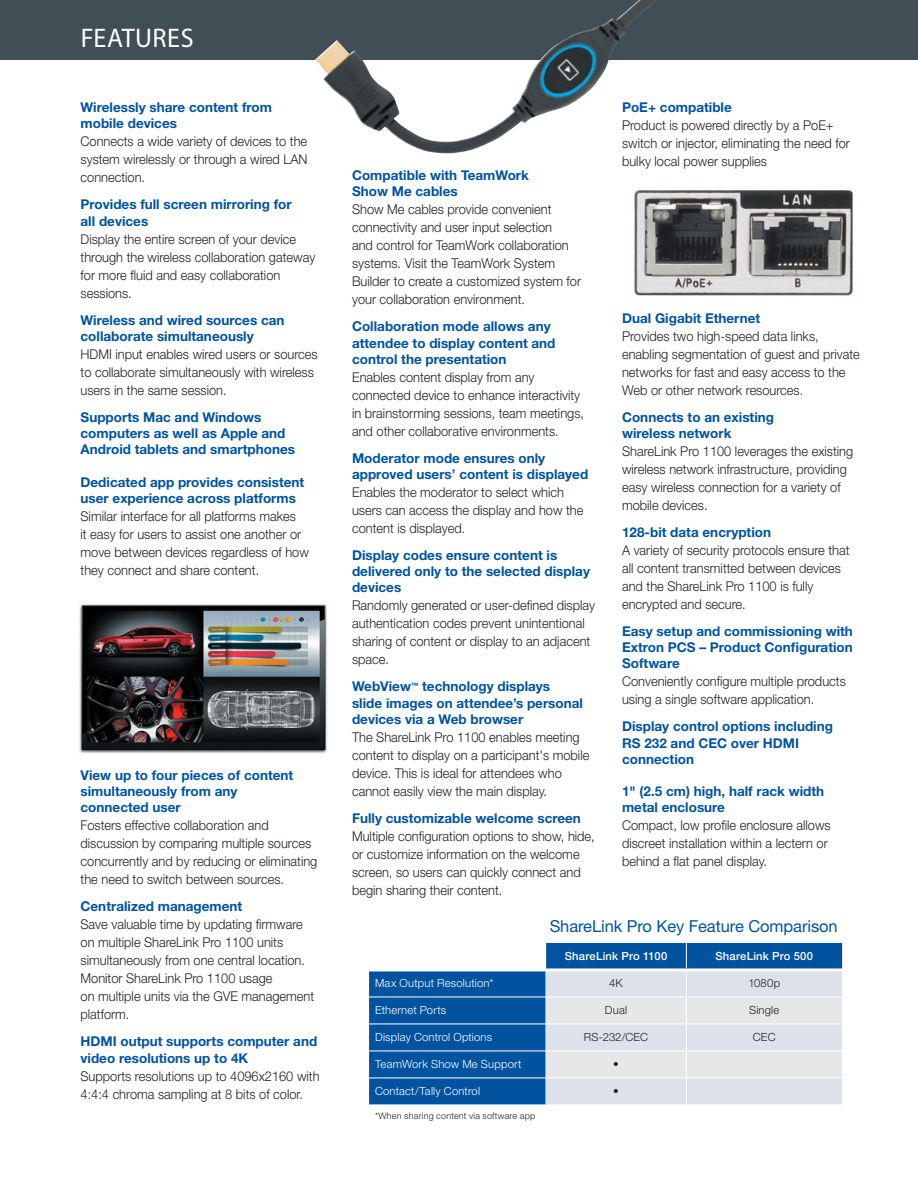
<style>
.page{position:relative;width:918px;height:1188px;background:#fff}
.page>*{position:absolute;margin:0;border:0;box-sizing:border-box;transform-origin:0 0}
.header_main{font:27px "Myriad Pro";letter-spacing:.02em;color:#fff}
.headline{font:16.5px "Helvetica Neue LT Std";letter-spacing:-.005em;color:#0153a0}
.features_bodycopy{font:300 13.5px/18px "Helvetica Neue LT Std";color:#231f20;scale:.95 1}
.features_subhead{font:700 13.5px/16.2px "Helvetica Neue LT Std";color:#0153a0}
._03_npb_product_name{font:300 11.25px "Helvetica Neue LT Std";letter-spacing:.015em;color:#fff}
._03_npb_product_name-2{font:300 11.25px "Helvetica Neue LT Std";letter-spacing:.015em;color:#231f20}
._03_npb_product_name-3{font:500 11.25px "Helvetica Neue LT Std";letter-spacing:.02em;color:#fff}
._03_npb_product_name-4{font:300 9px "Helvetica Neue LT Std";letter-spacing:.025em;color:#231f20}
</style>
<div class="page">
<div style="left:0;top:0;width:918px;height:60px;background:#404e56"></div>
<img style="left:315px;top:0;width:342px;height:154px">
<img style="left:79px;top:604px;width:249px;height:149px">
<img style="left:634px;top:190px;width:219px;height:106px">
<div style="left:369px;top:971px;width:176px;height:134px;background:#0153a0"></div>
<hr style="left:369px;top:1024px;width:177px;height:1px;background:#fff">
<hr style="left:369px;top:1051px;width:177px;height:1px;background:#fff">
<hr style="left:369px;top:1078px;width:177px;height:1px;background:#fff">
<svg style="left:545px;top:943px;width:297px;height:162px;background:#bcccde"></svg>
<hr style="left:369px;top:997px;width:177px;height:1px;background:#fff">
<hr style="left:546px;top:997px;width:140px;height:1px;background:#fff">
<hr style="left:686px;top:997px;width:156px;height:1px;background:#fff">
<hr style="left:369px;top:968px;width:177px;height:3px;background:#fff">
<hr style="left:546px;top:968px;width:140px;height:3px;background:#fff">
<hr style="left:686px;top:968px;width:156px;height:3px;background:#fff">
<p class="header_main" style="left:81px;top:22px;width:114px">FEATURES</p>
<p class="features_subhead" style="left:81px;top:99px;width:193px">Wirelessly share content from mobile devices</p>
<p class="features_bodycopy" style="left:81px;top:132px;width:240px;text-align:justify">Connects a wide variety of devices to the system wirelessly or through a wired LAN connection.</p>
<p class="features_subhead" style="left:81px;top:196px;width:213px">Provides full screen mirroring for all devices</p>
<p class="features_bodycopy" style="left:81px;top:230px;width:249px">Display the entire screen of your device through the wireless collaboration gateway for more fluid and easy collaboration sessions.</p>
<p class="features_subhead" style="left:81px;top:311px;width:205px">Wireless and wired sources can collaborate simultaneously</p>
<p class="features_bodycopy" style="left:81px;top:345px;width:251px">HDMI input enables wired users or sources to collaborate simultaneously with wireless users in the same session.</p>
<p class="features_subhead" style="left:81px;top:409px;width:216px">Supports Mac and Windows computers as well as Apple and<br>Android tablets and smartphones</p>
<p class="features_subhead" style="left:81px;top:473px;width:225px">Dedicated app provides consistent user experience across platforms</p>
<p class="features_bodycopy" style="left:81px;top:507px;width:242px">Similar interface for all platforms makes<br>it easy for users to assist one another or move between devices regardless of how they connect and share content.</p>
<p class="features_subhead" style="left:81px;top:767px;width:214px">View up to four pieces of content simultaneously from any connected user</p>
<p class="features_bodycopy" style="left:81px;top:816px;width:251px">Fosters effective collaboration and discussion by comparing multiple sources concurrently and by reducing or eliminating the need to switch between sources.</p>
<p class="features_subhead" style="left:81px;top:898px;width:163px">Centralized management</p>
<p class="features_bodycopy" style="left:81px;top:915px;width:248px">Save valuable time by updating firmware on multiple ShareLink Pro 1100 units simultaneously from one central location.<br>Monitor ShareLink Pro 1100 usage<br>on multiple units via the GVE management platform.</p>
<p class="features_subhead" style="left:81px;top:1033px;width:238px">HDMI output supports computer and video resolutions up to 4K</p>
<p class="features_bodycopy" style="left:81px;top:1067px;width:253px">Supports resolutions up to 4096x2160 with<br>4:4:4 chroma sampling at 8 bits of color.</p>
<p class="features_subhead" style="left:352px;top:167px;width:178px">Compatible with TeamWork<br>Show Me cables</p>
<p class="features_bodycopy" style="left:352px;top:200px;width:243px">Show Me cables provide convenient connectivity and user input selection<br>and control for TeamWork collaboration systems. Visit the TeamWork System Builder to create a customized system for your collaboration environment.</p>
<p class="features_subhead" style="left:352px;top:318px;width:205px">Collaboration mode allows any attendee to display content and control the presentation</p>
<p class="features_bodycopy" style="left:352px;top:368px;width:246px">Enables content display from any connected device to enhance interactivity in brainstorming sessions, team meetings, and other collaborative environments.</p>
<p class="features_subhead" style="left:352px;top:450px;width:238px">Moderator mode ensures only approved users’ content is displayed</p>
<p class="features_bodycopy" style="left:352px;top:483px;width:245px">Enables the moderator to select which users can access the display and how the content is displayed.</p>
<p class="features_subhead" style="left:352px;top:547px;width:239px">Display codes ensure content is delivered only to the selected display devices</p>
<p class="features_bodycopy" style="left:352px;top:596px;width:257px">Randomly generated or user-defined display authentication codes prevent unintentional sharing of content or display to an adjacent space.</p>
<p class="features_subhead" style="left:352px;top:678px;width:232px">WebView<sup>™</sup> technology displays slide images on attendee’s personal devices via a Web browser</p>
<p class="features_bodycopy" style="left:352px;top:728px;width:251px">The ShareLink Pro 1100 enables meeting content to display on a participant's mobile device. This is ideal for attendees who cannot easily view the main display.</p>
<p class="features_subhead" style="left:352px;top:810px;width:230px">Fully customizable welcome screen</p>
<p class="features_bodycopy" style="left:352px;top:827px;width:257px">Multiple configuration options to show, hide, or customize information on the welcome screen, so users can quickly connect and begin sharing their content.</p>
<p class="features_subhead" style="left:622px;top:99px;width:111px">PoE+ compatible</p>
<p class="features_bodycopy" style="left:622px;top:116px;width:241px">Product is powered directly by a PoE+ switch or injector, eliminating the need for bulky local power supplies</p>
<p class="features_subhead" style="left:622px;top:310px;width:140px">Dual Gigabit Ethernet</p>
<p class="features_bodycopy" style="left:622px;top:327px;width:252px">Provides two high-speed data links, enabling segmentation of guest and private networks for fast and easy access to the Web or other network resources.</p>
<p class="features_subhead" style="left:622px;top:409px;width:153px">Connects to an existing wireless network</p>
<p class="features_bodycopy" style="left:622px;top:442px;width:245px">ShareLink Pro 1100 leverages the existing wireless network infrastructure, providing easy wireless connection for a variety of mobile devices.</p>
<p class="features_subhead" style="left:622px;top:524px;width:150px">128-bit data encryption</p>
<p class="features_bodycopy" style="left:622px;top:541px;width:241px">A variety of security protocols ensure that all content transmitted between devices and the ShareLink Pro 1100 is fully encrypted and secure.</p>
<p class="features_subhead" style="left:622px;top:623px;width:232px;text-align:justify">Easy setup and commissioning with Extron PCS – Product Configuration Software</p>
<p class="features_bodycopy" style="left:622px;top:672px;width:237px">Conveniently configure multiple products using a single software application.</p>
<p class="features_subhead" style="left:622px;top:718px;width:212px">Display control options including<br>RS 232 and CEC over HDMI connection</p>
<p class="features_subhead" style="left:622px;top:783px;width:204px">1" (2.5 cm) high, half rack width metal enclosure</p>
<p class="features_bodycopy" style="left:622px;top:816px;width:221px">Compact, low profile enclosure allows discreet installation within a lectern or behind a flat panel display.</p>
<p class="headline" style="left:550px;top:917px;width:290px">ShareLink Pro Key Feature Comparison</p>
<p class="_03_npb_product_name-3" style="left:565px;top:950px;width:104px">ShareLink Pro 1100</p>
<p class="_03_npb_product_name-3" style="left:715px;top:950px;width:99px">ShareLink Pro 500</p>
<p class="_03_npb_product_name" style="left:375px;top:977px;width:120px">Max Output Resolution*</p>
<p class="_03_npb_product_name-2" style="left:609px;top:977px;width:15px">4K</p>
<p class="_03_npb_product_name-2" style="left:748px;top:977px;width:33px">1080p</p>
<p class="_03_npb_product_name" style="left:375px;top:1004px;width:73px">Ethernet Ports</p>
<p class="_03_npb_product_name-2" style="left:605px;top:1004px;width:24px">Dual</p>
<p class="_03_npb_product_name-2" style="left:749px;top:1004px;width:32px">Single</p>
<p class="_03_npb_product_name" style="left:375px;top:1031px;width:119px">Display Control Options</p>
<p class="_03_npb_product_name-2" style="left:584px;top:1031px;width:66px">RS-232/CEC</p>
<p class="_03_npb_product_name-2" style="left:753px;top:1031px;width:24px">CEC</p>
<p class="_03_npb_product_name" style="left:375px;top:1058px;width:148px">TeamWork Show Me Support</p>
<p class="_03_npb_product_name-2" style="left:613px;top:1058px;width:7px">•</p>
<p class="_03_npb_product_name" style="left:375px;top:1085px;width:107px">Contact/Tally Control</p>
<p class="_03_npb_product_name-2" style="left:613px;top:1085px;width:7px">•</p>
<p class="_03_npb_product_name-4" style="left:375px;top:1110px;width:162px">*When sharing content via software app</p>
</div>
